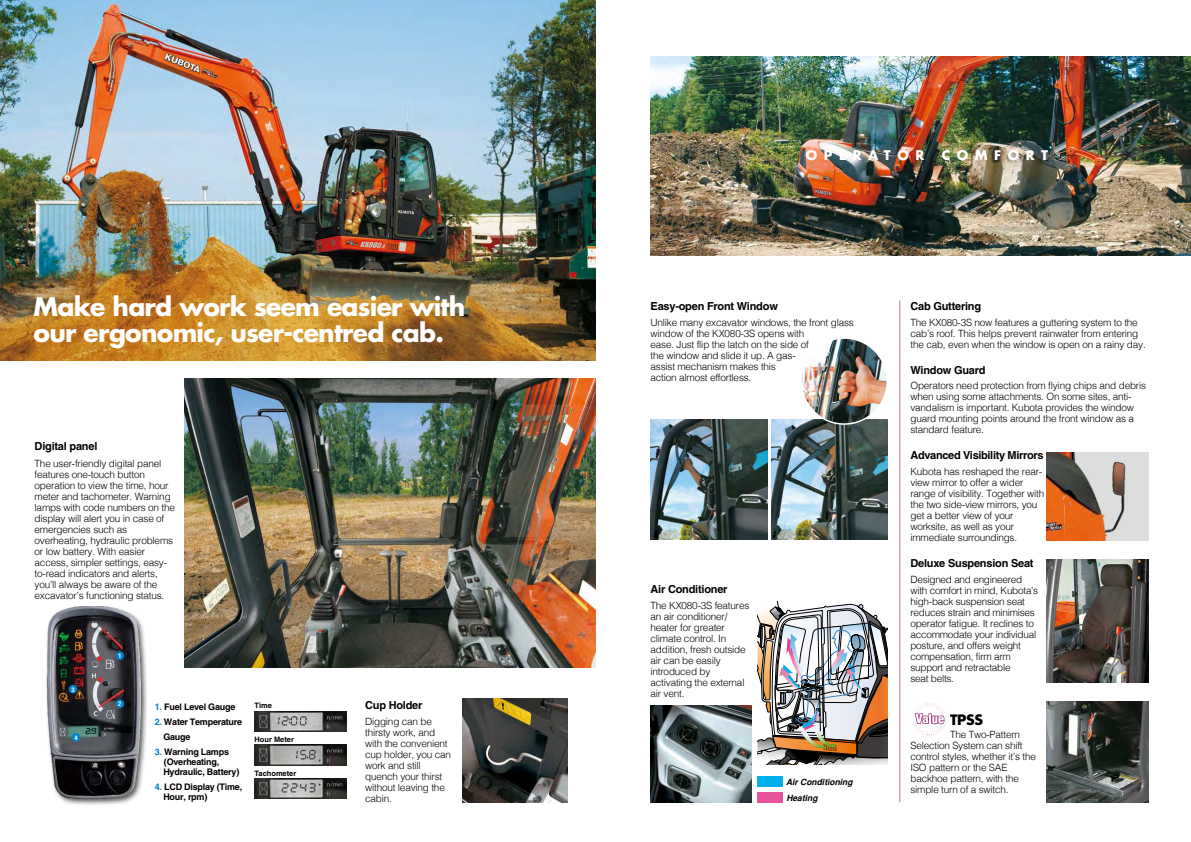
<style>
.page{position:relative;width:1191px;height:842px;background:#fff}
.page>*{position:absolute;margin:0;border:0;box-sizing:border-box;transform-origin:0 0}
.t1{font:700 25px/26px "Futura";letter-spacing:-.03em;color:#fff}
.t2{font:700 14px "Futura";color:#000}
.t3{font:700 13px "Futura";letter-spacing:.5em;color:#fff}
.t4{font:700 11px "Helvetica";letter-spacing:-.02em;color:#000}
.t5{font:300 10px/11px "Helvetica";letter-spacing:-.02em;color:#000}
.t6{font:700 9px/10px "Helvetica";letter-spacing:-.025em;color:#000}
.t7{font:italic 700 8.5px "Helvetica";color:#000}
.t8{font:700 7.5px "Helvetica";color:#000}
.t9{font:700 condensed 6px "Helvetica";color:#fff;scale:1.1 1}
.s1{color:#0081b9}
.s2{color:#0081cc}
</style>
<div class="page">
<img style="left:0;top:0;width:595px;height:360px">
<img style="left:757px;top:602px;width:131px;height:163px">
<div style="left:757px;top:792px;width:26px;height:10px;background:#e85298"></div>
<div style="left:757px;top:776px;width:26px;height:10px;background:#00afec"></div>
<img style="left:651px;top:705px;width:100px;height:97px">
<img style="left:651px;top:419px;width:116px;height:121px">
<img style="left:184px;top:379px;width:411px;height:288px">
<img style="left:462px;top:698px;width:105px;height:104px">
<img style="left:771px;top:419px;width:117px;height:121px">
<img style="left:801px;top:338px;width:86px;height:86px;border-radius:43px">
<div style="left:800px;top:337px;width:88px;height:88px;border:2px solid #fff;border-radius:50%"></div>
<hr style="left:899px;top:300px;width:1px;height:502px;background:#ad817c">
<img style="left:651px;top:57px;width:540px;height:198px">
<svg style="left:914px;top:702px;width:33px;height:35px"></svg>
<img style="left:1046px;top:452px;width:102px;height:89px">
<img style="left:1046px;top:560px;width:102px;height:123px">
<img style="left:1046px;top:702px;width:102px;height:100px">
<img style="left:255px;top:711px;width:91px;height:21px">
<img style="left:255px;top:745px;width:91px;height:20px">
<img style="left:255px;top:778px;width:91px;height:21px">
<img style="left:46px;top:606px;width:101px;height:199px">
<div style="left:115px;top:651px;width:9px;height:9px;background:#0081cc;border-radius:50%"></div>
<div style="left:69px;top:685px;width:8px;height:8px;background:#0081cc;border-radius:50%"></div>
<div style="left:72px;top:733px;width:8px;height:9px;background:#0081cc;border-radius:50%"></div>
<div style="left:115px;top:699px;width:9px;height:9px;background:#0081cc;border-radius:50%"></div>
<h3 class="t3" style="left:806px;top:146px;width:120px">OPERATOR</h3>
<h3 class="t3" style="left:941px;top:146px;width:108px">COMFORT</h3>
<h1 class="t1" style="left:34px;top:293px;width:433px">Make hard work seem easier with our ergonomic, user-centred cab.</h1>
<p class="t4" style="left:910px;top:300px;width:72px">Cab Guttering</p>
<p class="t4" style="left:650px;top:300px;width:129px">Easy-open Front Window</p>
<p class="t5" style="left:650px;top:317px;width:205px">Unlike many excavator windows, the front glass window of the KX080-3S opens with<br>ease. Just flip the latch on the side of<br>the window and slide it up. A gas-<br>assist mechanism makes this<br>action almost effortless.</p>
<p class="t5" style="left:910px;top:317px;width:237px">The KX080-3S now features a guttering system to the cab’s roof. This helps prevent rainwater from entering the cab, even when the window is open on a rainy day.</p>
<p class="t4" style="left:910px;top:364px;width:77px">Window Guard</p>
<p class="t5" style="left:910px;top:380px;width:237px">Operators need protection from flying chips and debris when using some attachments. On some sites, anti&shy;vandalism is important. Kubota provides the window guard mounting points around the front window as a standard feature.</p>
<p class="t4" style="left:910px;top:449px;width:135px">Advanced Visibility Mirrors</p>
<p class="t5" style="left:910px;top:466px;width:135px">Kubota has reshaped the rear&shy;view mirror to offer a wider range of visibility. Together with the two side-view mirrors, you get a better view of your worksite, as well as your immediate surroundings.</p>
<p class="t4" style="left:910px;top:557px;width:125px">Deluxe Suspension Seat</p>
<p class="t5" style="left:910px;top:574px;width:129px">Designed and engineered with comfort in mind, Kubota’s high-back suspension seat reduces strain and minimises operator fatigue. It reclines to accommodate your individual posture, and offers weight compensation, firm arm support and retractable<br>seat belts.</p>
<h2 class="t2" style="left:950px;top:710px;width:35px">TPSS</h2>
<p class="t5" style="left:910px;top:729px;width:127px;text-indent:40px">The Two-Pattern<br>Selection System can shift control styles, whether it’s the<br>ISO pattern or the SAE backhoe pattern, with the simple turn of a switch.</p>
<p class="t4" style="left:35px;top:440px;width:64px">Digital panel</p>
<p class="t5" style="left:35px;top:457px;width:142px">The user-friendly digital panel features one-touch button operation to view the time, hour meter and tachometer. Warning lamps with code numbers on the display will alert you in case of emergencies such as overheating, hydraulic problems or low battery. With easier access, simpler settings, easy&shy;to-read indicators and alerts, you’ll always be aware of the excavator’s functioning status.</p>
<p class="t4" style="left:650px;top:583px;width:78px">Air Conditioner</p>
<p class="t5" style="left:650px;top:599px;width:100px">The KX080-3S features an air conditioner/ heater for greater climate control. In addition, fresh outside air can be easily introduced by activating the external air vent.</p>
<p class="t9" style="left:118px;top:652px;width:5px">1</p>
<p class="t9" style="left:71px;top:686px;width:5px">3</p>
<p class="t4" style="left:365px;top:698px;width:59px">Cup Holder</p>
<p class="t5" style="left:365px;top:715px;width:87px">Digging can be thirsty work, and with the convenient cup holder, you can work and still quench your thirst without leaving the cabin.</p>
<p class="t9" style="left:118px;top:700px;width:5px">2</p>
<p class="t8" style="left:255px;top:701px;width:19px">Time</p>
<p class="t6" style="left:155px;top:701px;width:82px"><span class="s1">1.</span> Fuel Level Gauge</p>
<p class="t6" style="left:163px;top:714px;width:80px;line-height:15px;text-indent:-9px"><span class="s2">2.</span> Water Temperature<br>Gauge</p>
<p class="t6" style="left:163px;top:746px;width:77px;text-indent:-9px"><span class="s2">3.</span> Warning Lamps (Overheating,<br>Hydraulic, Battery)</p>
<p class="t6" style="left:163px;top:781px;width:80px;text-indent:-9px"><span class="s2">4.</span> LCD Display (Time,<br>Hour, rpm)</p>
<p class="t9" style="left:75px;top:734px;width:5px">4</p>
<p class="t8" style="left:255px;top:735px;width:41px">Hour Meter</p>
<p class="t8" style="left:255px;top:769px;width:43px">Tachometer</p>
<p class="t7" style="left:786px;top:777px;width:68px">Air Conditioning</p>
<p class="t7" style="left:786px;top:793px;width:33px">Heating</p>
</div>
